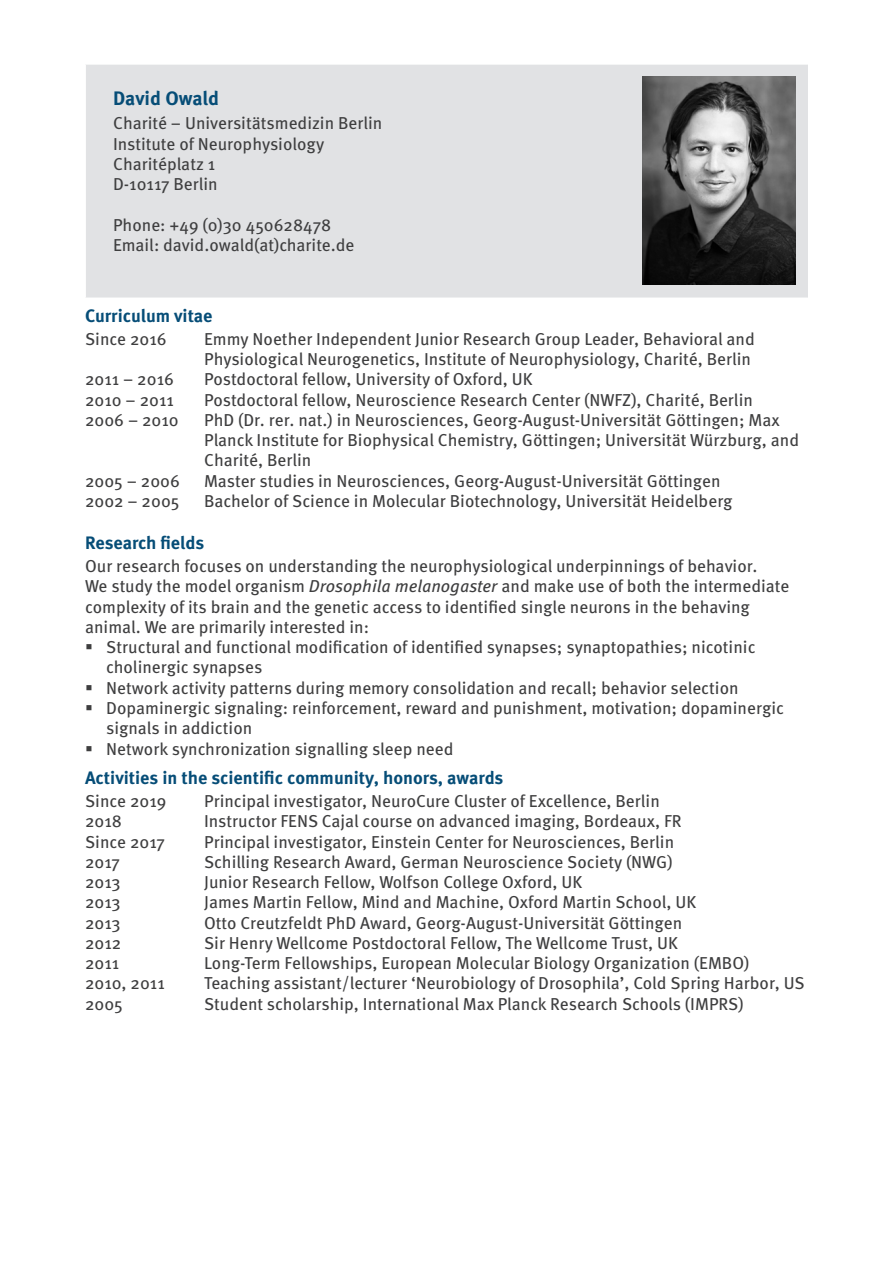
<style>
.page{position:relative;width:893px;height:1263px;background:#fff}
.page>*{position:absolute;margin:0;border:0;box-sizing:border-box;transform-origin:0 0}
.Headline_03_einzug_M{font:700 19.5px "Meta Pro";letter-spacing:-.005em;color:#064d77}
.Headline_04_META_CV{font:700 18px "Meta Pro";color:#064d77}
.CV_fliess_li_META{font:17.25px/20.2px "Meta Pro";color:#3e3e3f}
._01_fliess_li_META{font:17.25px/20.2px "Meta Pro";color:#3e3e3f}
.CV_fliess_li_bdg_ein{font:17.25px "Meta Pro";color:#3e3e3f}
.CV_fliess_li_META_AB{font:17.25px "Meta Pro";color:#3e3e3f}
.s1{font-style:italic}
</style>
<div class="page">
<div style="left:85px;top:64px;width:723px;height:234px;background:#e1e2e4"></div>
<hr style="left:85px;top:65px;width:1px;height:233px;background:#fff">
<hr style="left:85px;top:64px;width:723px;height:1px;background:#fff">
<img style="left:642px;top:77px;width:153px;height:208px">
<p class="Headline_03_einzug_M" style="left:113px;top:86px;width:107px">David Owald</p>
<p class="CV_fliess_li_bdg_ein" style="left:113px;top:113px;width:271px">Charité – Universitätsmedizin Berlin</p>
<p class="CV_fliess_li_bdg_ein" style="left:113px;top:133px;width:213px">Institute of Neurophysiology</p>
<p class="CV_fliess_li_bdg_ein" style="left:113px;top:153px;width:104px">Charitéplatz 1</p>
<p class="CV_fliess_li_bdg_ein" style="left:113px;top:173px;width:106px">D-10117 Berlin</p>
<p class="CV_fliess_li_bdg_ein" style="left:113px;top:214px;width:220px">Phone: +49 (0)30 450628478</p>
<p class="CV_fliess_li_bdg_ein" style="left:113px;top:234px;width:243px">Email: david.owald(at)charite.de</p>
<p class="Headline_04_META_CV" style="left:85px;top:304px;width:129px">Curriculum vitae</p>
<p class="CV_fliess_li_META" style="left:85px;top:329px;width:83px">Since 2016</p>
<p class="CV_fliess_li_META" style="left:204px;top:329px;width:552px">Emmy Noether Independent Junior Research Group Leader, Behavioral and<br>Physiological Neurogenetics, Institute of Neurophysiology, Charité, Berlin</p>
<p class="CV_fliess_li_META" style="left:85px;top:369px;width:90px">2011 – 2016</p>
<p class="CV_fliess_li_META" style="left:204px;top:369px;width:330px">Postdoctoral fellow, University of Oxford, UK</p>
<p class="CV_fliess_li_META" style="left:85px;top:390px;width:90px">2010 – 2011</p>
<p class="CV_fliess_li_META" style="left:204px;top:390px;width:550px">Postdoctoral fellow, Neuroscience Research Center (NWFZ), Charité, Berlin</p>
<p class="CV_fliess_li_META" style="left:85px;top:410px;width:95px">2006 – 2010</p>
<p class="CV_fliess_li_META" style="left:204px;top:410px;width:597px">PhD (Dr. rer. nat.) in Neurosciences, Georg-August-Universität Göttingen; Max<br>Planck Institute for Biophysical Chemistry, Göttingen; Universität Würzburg, and<br>Charité, Berlin</p>
<p class="CV_fliess_li_META" style="left:85px;top:471px;width:96px">2005 – 2006</p>
<p class="CV_fliess_li_META" style="left:204px;top:471px;width:518px">Master studies in Neurosciences, Georg-August-Universität Göttingen</p>
<p class="CV_fliess_li_META_AB" style="left:85px;top:490px;width:96px">2002 – 2005</p>
<p class="CV_fliess_li_META_AB" style="left:204px;top:490px;width:530px">Bachelor of Science in Molecular Biotechnology, Universität Heidelberg</p>
<p class="Headline_04_META_CV" style="left:85px;top:531px;width:121px">Research fields</p>
<p class="_01_fliess_li_META" style="left:85px;top:556px;width:706px">Our research focuses on understanding the neurophysiological underpinnings of behavior.<br>We study the model organism <span class="s1">Drosophila melanogaster</span> and make use of both the intermediate complexity of its brain and the genetic access to identified single neurons in the behaving animal. We are primarily interested in:</p>
<p class="_01_fliess_li_META" style="left:106px;top:637px;width:651px;text-indent:-21px">▪ Structural and functional modification of identified synapses; synaptopathies; nicotinic cholinergic synapses</p>
<p class="_01_fliess_li_META" style="left:85px;top:678px;width:655px">▪ Network activity patterns during memory consolidation and recall; behavior selection</p>
<p class="_01_fliess_li_META" style="left:106px;top:698px;width:679px;text-indent:-21px">▪ Dopaminergic signaling: reinforcement, reward and punishment, motivation; dopaminergic signals in addiction</p>
<p class="_01_fliess_li_META" style="left:85px;top:738px;width:370px">▪ Network synchronization signalling sleep need</p>
<p class="Headline_04_META_CV" style="left:85px;top:766px;width:420px">Activities in the scientific community, honors, awards</p>
<p class="CV_fliess_li_META" style="left:85px;top:791px;width:83px">Since 2019</p>
<p class="CV_fliess_li_META" style="left:204px;top:791px;width:457px">Principal investigator, NeuroCure Cluster of Excellence, Berlin</p>
<p class="CV_fliess_li_META" style="left:85px;top:811px;width:38px">2018</p>
<p class="CV_fliess_li_META" style="left:204px;top:811px;width:479px">Instructor FENS Cajal course on advanced imaging, Bordeaux, FR</p>
<p class="CV_fliess_li_META" style="left:85px;top:831px;width:81px">Since 2017</p>
<p class="CV_fliess_li_META" style="left:204px;top:831px;width:472px">Principal investigator, Einstein Center for Neurosciences, Berlin</p>
<p class="CV_fliess_li_META" style="left:85px;top:852px;width:36px">2017</p>
<p class="CV_fliess_li_META" style="left:204px;top:852px;width:470px">Schilling Research Award, German Neuroscience Society (NWG)</p>
<p class="CV_fliess_li_META" style="left:85px;top:872px;width:37px">2013</p>
<p class="CV_fliess_li_META" style="left:204px;top:872px;width:380px">Junior Research Fellow, Wolfson College Oxford, UK</p>
<p class="CV_fliess_li_META" style="left:85px;top:892px;width:37px">2013</p>
<p class="CV_fliess_li_META" style="left:204px;top:892px;width:494px">James Martin Fellow, Mind and Machine, Oxford Martin School, UK</p>
<p class="CV_fliess_li_META" style="left:85px;top:912px;width:37px">2013</p>
<p class="CV_fliess_li_META" style="left:204px;top:912px;width:480px">Otto Creutzfeldt PhD Award, Georg-August-Universität Göttingen</p>
<p class="CV_fliess_li_META" style="left:85px;top:933px;width:38px">2012</p>
<p class="CV_fliess_li_META" style="left:204px;top:933px;width:475px">Sir Henry Wellcome Postdoctoral Fellow, The Wellcome Trust, UK</p>
<p class="CV_fliess_li_META" style="left:85px;top:953px;width:36px">2011</p>
<p class="CV_fliess_li_META" style="left:204px;top:953px;width:547px">Long-Term Fellowships, European Molecular Biology Organization (EMBO)</p>
<p class="CV_fliess_li_META" style="left:85px;top:973px;width:81px">2010, 2011</p>
<p class="CV_fliess_li_META" style="left:204px;top:973px;width:602px">Teaching assistant/lecturer ‘Neurobiology of Drosophila’, Cold Spring Harbor, US</p>
<p class="CV_fliess_li_META" style="left:85px;top:993px;width:39px">2005</p>
<p class="CV_fliess_li_META" style="left:204px;top:993px;width:541px">Student scholarship, International Max Planck Research Schools (IMPRS)</p>
</div>
